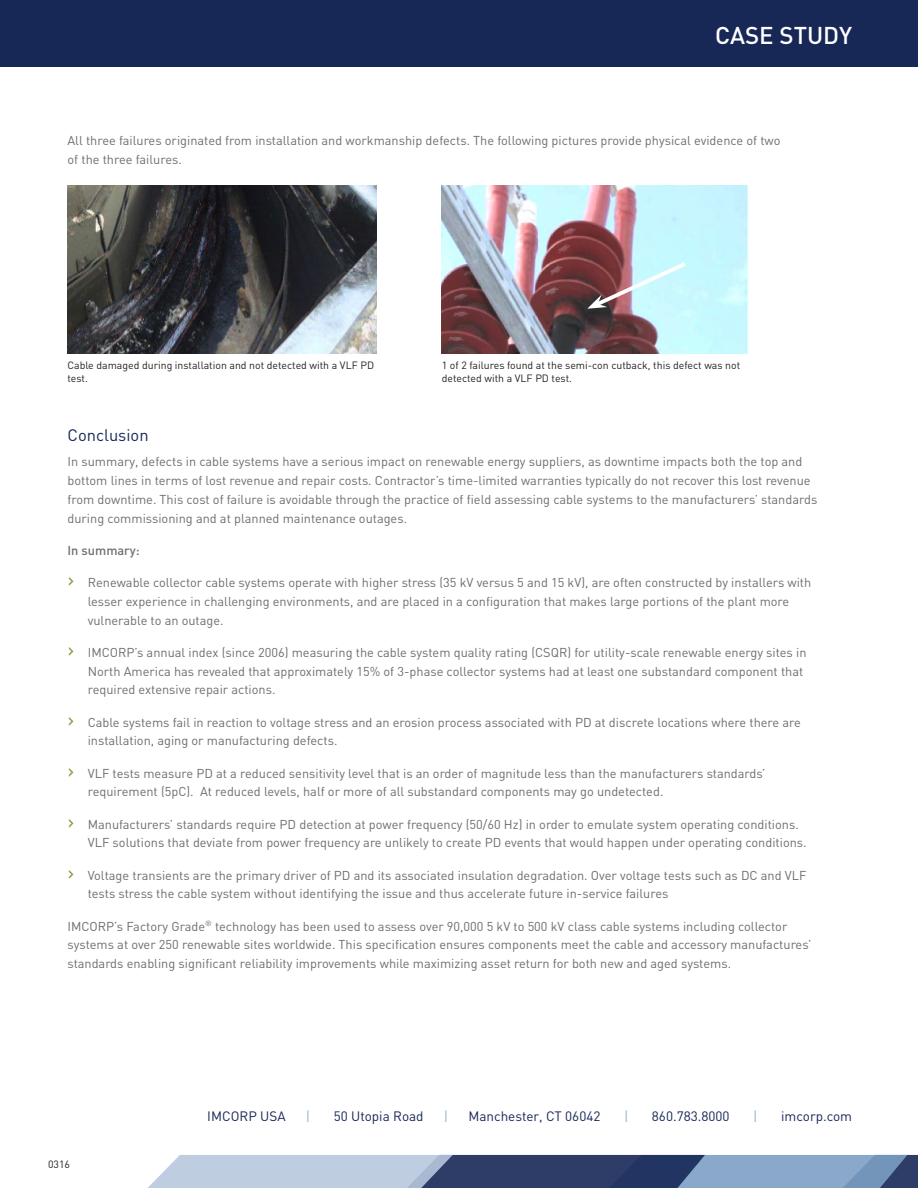
<style>
.page{position:relative;width:918px;height:1188px;background:#fff}
.page>*{position:absolute;margin:0;border:0;box-sizing:border-box;transform-origin:0 0}
.t1{font:500 24px "DIN";color:#fff}
.Subhead_A{font:16.5px "DIN";color:#172756}
.Subhead_A-2{font:13.5px "DIN";color:#172756}
.Subhead_A-3{font:13.5px "DIN";color:#93afcd}
.Body_Copy{font:12.75px/18.8px "DIN";color:#6c6d70}
.Body_Copy-2{font:500 12.75px "DIN";color:#6c6d70}
.Body_Copy-3{font:10.5px/13.5px "DIN";color:#231f20}
.Subhead_A-4{font:10.5px "DIN";color:#231f20}
.s1{font-size:21px;color:#799b3d}
</style>
<div class="page">
<div style="left:0;top:0;width:918px;height:68px;background:#172756"></div>
<svg style="left:148px;top:1155px;width:770px;height:33px"></svg>
<img style="left:68px;top:186px;width:309px;height:167px">
<img style="left:442px;top:186px;width:306px;height:167px">
<svg style="left:587px;top:259px;width:103px;height:50px"></svg>
<h1 class="t1" style="left:715px;top:20px;width:138px">CASE STUDY</h1>
<p class="Body_Copy" style="left:68px;top:131px;width:715px">All three failures originated from installation and workmanship defects. The following pictures provide physical evidence of two of the three failures.</p>
<p class="Body_Copy-3" style="left:68px;top:358px;width:308px">Cable damaged during installation and not detected with a VLF PD test.</p>
<p class="Body_Copy-3" style="left:442px;top:358px;width:300px">1 of 2 failures found at the semi-con cutback, this defect was not detected with a VLF PD test.</p>
<p class="Subhead_A" style="left:68px;top:425px;width:83px">Conclusion</p>
<p class="Body_Copy" style="left:68px;top:452px;width:751px">In summary, defects in cable systems have a serious impact on renewable energy suppliers, as downtime impacts both the top and bottom lines in terms of lost revenue and repair costs. Contractor’s time-limited warranties typically do not recover this lost revenue from downtime. This cost of failure is avoidable through the practice of field assessing cable systems to the manufacturers’ standards during commissioning and at planned maintenance outages.</p>
<p class="Body_Copy-2" style="left:68px;top:542px;width:74px">In summary:</p>
<p class="Body_Copy" style="left:88px;top:573px;width:725px;text-indent:-20px"><span class="s1">›</span> Renewable collector cable systems operate with higher stress (35 kV versus 5 and 15 kV), are often constructed by installers with lesser experience in challenging environments, and are placed in a configuration that makes large portions of the plant more vulnerable to an outage.</p>
<p class="Body_Copy" style="left:88px;top:643px;width:720px;text-indent:-20px"><span class="s1">›</span> IMCORP’s annual index (since 2006) measuring the cable system quality rating (CSQR) for utility-scale renewable energy sites in<br>North America has revealed that approximately 15% of 3-phase collector systems had at least one substandard component that required extensive repair actions.</p>
<p class="Body_Copy" style="left:88px;top:712px;width:715px;text-indent:-20px"><span class="s1">›</span> Cable systems fail in reaction to voltage stress and an erosion process associated with PD at discrete locations where there are installation, aging or manufacturing defects.</p>
<p class="Body_Copy" style="left:88px;top:763px;width:679px;text-indent:-20px"><span class="s1">›</span> VLF tests measure PD at a reduced sensitivity level that is an order of magnitude less than the manufacturers standards’ requirement (5pC). At reduced levels, half or more of all substandard components may go undetected.</p>
<p class="Body_Copy" style="left:88px;top:814px;width:720px;text-indent:-20px"><span class="s1">›</span> Manufacturers’ standards require PD detection at power frequency (50/60 Hz) in order to emulate system operating conditions.<br>VLF solutions that deviate from power frequency are unlikely to create PD events that would happen under operating conditions.</p>
<p class="Body_Copy" style="left:88px;top:865px;width:720px;text-indent:-20px"><span class="s1">›</span> Voltage transients are the primary driver of PD and its associated insulation degradation. Over voltage tests such as DC and VLF tests stress the cable system without identifying the issue and thus accelerate future in-service failures</p>
<p class="Body_Copy" style="left:68px;top:916px;width:745px">IMCORP’s Factory Grade<sup>®</sup> technology has been used to assess over 90,000 5 kV to 500 kV class cable systems including collector systems at over 250 renewable sites worldwide. This specification ensures components meet the cable and accessory manufactures’ standards enabling significant reliability improvements while maximizing asset return for both new and aged systems.</p>
<p class="Subhead_A-4" style="left:48px;top:1158px;width:23px">0316</p>
<p class="Subhead_A-2" style="left:207px;top:1108px;width:80px">IMCORP USA</p>
<p class="Subhead_A-3" style="left:306px;top:1108px;width:6px">|</p>
<p class="Subhead_A-2" style="left:334px;top:1108px;width:91px">50 Utopia Road</p>
<p class="Subhead_A-3" style="left:444px;top:1108px;width:6px">|</p>
<p class="Subhead_A-2" style="left:468px;top:1108px;width:134px">Manchester, CT 06042</p>
<p class="Subhead_A-3" style="left:624px;top:1108px;width:6px">|</p>
<p class="Subhead_A-2" style="left:652px;top:1108px;width:79px">860.783.8000</p>
<p class="Subhead_A-3" style="left:753px;top:1108px;width:6px">|</p>
<p class="Subhead_A-2" style="left:781px;top:1108px;width:72px">imcorp.com</p>
</div>
